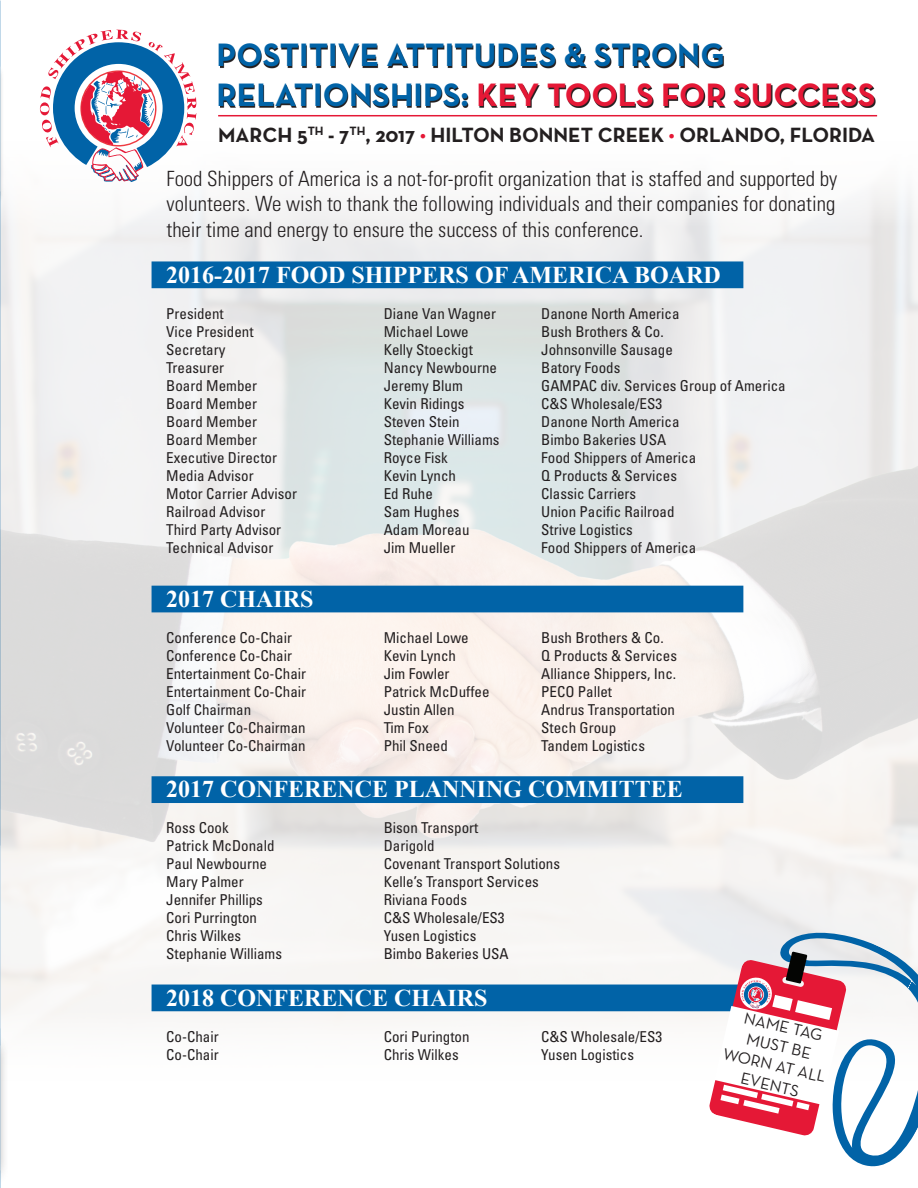
<style>
.page{position:relative;width:918px;height:1188px;background:#fff}
.page>*{position:absolute;margin:0;border:0;box-sizing:border-box;transform-origin:0 0}
.t1{font:700 33px/39.6px "Neutra Text";color:#0163a7}
.t2{font:700 24px "Times New Roman";color:#fff}
.t3{font:300 condensed 21px/25.2px "Univers";color:#231f20;text-align:justify}
.t4{font:700 21px "Neutra Text";color:#231f20}
.t5{font:16.5px/19.8px "Neutra Text";color:#231f20;text-align:center}
.t6{font:condensed 15px "Univers";color:#231f20}
.t7{font:600 12.9px/15.1px "Neutra Text";color:#040503;text-align:center}
.s1{color:#e51836}
</style>
<div class="page">
<div style="left:0;top:1032px;width:9px;height:156px;background:#231f20;opacity:.75"></div>
<div style="left:0;top:63px;width:5px;height:142px;background:#f7f7f7"></div>
<div style="left:152px;top:776px;width:591px;height:27px;background:#0163a7;border:2px solid #0163a7"></div>
<div style="left:152px;top:985px;width:591px;height:26px;background:#0163a7"></div>
<div style="left:152px;top:586px;width:591px;height:26px;background:#0163a7"></div>
<div style="left:152px;top:261px;width:591px;height:27px;background:#0163a7;border:2px solid #0163a7"></div>
<svg style="left:220px;top:45px;width:656px;height:63px"></svg>
<svg style="left:40px;top:30px;width:156px;height:152px"></svg>
<hr style="left:218px;top:115px;width:659px;height:1px;background:#e51836">
<svg style="left:709px;top:929px;width:209px;height:238px"></svg>
<h1 class="t1" style="left:217px;top:34px;width:661px">POSTITIVE ATTITUDES &amp; STRONG<br>RELATIONSHIPS: <span class="s1">KEY TOOLS FOR SUCCESS</span></h1>
<h3 class="t4" style="left:218px;top:122px;width:659px">MARCH 5<sup>TH</sup> - 7<sup>TH</sup>, 2017 <span class="s1">•</span> HILTON BONNET CREEK <span class="s1">•</span> ORLANDO, FLORIDA</h3>
<p class="t3" style="left:166px;top:166px;width:672px">Food Shippers of America is a not-for-profit organization that is staffed and supported by volunteers. We wish to thank the following individuals and their companies for donating their time and energy to ensure the success of this conference.</p>
<h2 class="t2" style="left:166px;top:258px;width:556px">2016-2017 FOOD SHIPPERS OF AMERICA BOARD</h2>
<p class="t6" style="left:166px;top:304px;width:59px">President</p>
<p class="t6" style="left:384px;top:304px;width:114px">Diane Van Wagner</p>
<p class="t6" style="left:541px;top:304px;width:140px">Danone North America</p>
<p class="t6" style="left:166px;top:322px;width:89px">Vice President</p>
<p class="t6" style="left:384px;top:322px;width:86px">Michael Lowe</p>
<p class="t6" style="left:541px;top:322px;width:124px">Bush Brothers &amp; Co.</p>
<p class="t6" style="left:166px;top:340px;width:61px">Secretary</p>
<p class="t6" style="left:384px;top:340px;width:91px">Kelly Stoeckigt</p>
<p class="t6" style="left:541px;top:340px;width:133px">Johnsonville Sausage</p>
<p class="t6" style="left:166px;top:358px;width:59px">Treasurer</p>
<p class="t6" style="left:384px;top:358px;width:115px">Nancy Newbourne</p>
<p class="t6" style="left:541px;top:358px;width:81px">Batory Foods</p>
<p class="t6" style="left:166px;top:376px;width:92px">Board Member</p>
<p class="t6" style="left:384px;top:376px;width:81px">Jeremy Blum</p>
<p class="t6" style="left:541px;top:376px;width:246px">GAMPAC div. Services Group of America</p>
<p class="t6" style="left:166px;top:394px;width:92px">Board Member</p>
<p class="t6" style="left:384px;top:394px;width:82px">Kevin Ridings</p>
<p class="t6" style="left:541px;top:394px;width:122px">C&amp;S Wholesale/ES3</p>
<p class="t6" style="left:166px;top:412px;width:92px">Board Member</p>
<p class="t6" style="left:384px;top:412px;width:77px">Steven Stein</p>
<p class="t6" style="left:541px;top:412px;width:140px">Danone North America</p>
<p class="t6" style="left:166px;top:430px;width:92px">Board Member</p>
<p class="t6" style="left:384px;top:430px;width:117px">Stephanie Williams</p>
<p class="t6" style="left:541px;top:430px;width:126px">Bimbo Bakeries USA</p>
<p class="t6" style="left:166px;top:448px;width:112px">Executive Director</p>
<p class="t6" style="left:384px;top:448px;width:66px">Royce Fisk</p>
<p class="t6" style="left:541px;top:448px;width:156px">Food Shippers of America</p>
<p class="t6" style="left:166px;top:466px;width:89px">Media Advisor</p>
<p class="t6" style="left:384px;top:466px;width:74px">Kevin Lynch</p>
<p class="t6" style="left:541px;top:466px;width:137px">Q Products &amp; Services</p>
<p class="t6" style="left:166px;top:484px;width:132px">Motor Carrier Advisor</p>
<p class="t6" style="left:384px;top:484px;width:51px">Ed Ruhe</p>
<p class="t6" style="left:541px;top:484px;width:96px">Classic Carriers</p>
<p class="t6" style="left:166px;top:502px;width:101px">Railroad Advisor</p>
<p class="t6" style="left:384px;top:502px;width:77px">Sam Hughes</p>
<p class="t6" style="left:541px;top:502px;width:135px">Union Pacific Railroad</p>
<p class="t6" style="left:166px;top:520px;width:116px">Third Party Advisor</p>
<p class="t6" style="left:384px;top:520px;width:87px">Adam Moreau</p>
<p class="t6" style="left:541px;top:520px;width:93px">Strive Logistics</p>
<p class="t6" style="left:166px;top:538px;width:109px">Technical Advisor</p>
<p class="t6" style="left:384px;top:538px;width:73px">Jim Mueller</p>
<p class="t6" style="left:541px;top:538px;width:156px">Food Shippers of America</p>
<h2 class="t2" style="left:166px;top:582px;width:149px">2017 CHAIRS</h2>
<p class="t6" style="left:166px;top:628px;width:127px">Conference Co-Chair</p>
<p class="t6" style="left:384px;top:628px;width:86px">Michael Lowe</p>
<p class="t6" style="left:541px;top:628px;width:124px">Bush Brothers &amp; Co.</p>
<p class="t6" style="left:166px;top:646px;width:127px">Conference Co-Chair</p>
<p class="t6" style="left:384px;top:646px;width:74px">Kevin Lynch</p>
<p class="t6" style="left:541px;top:646px;width:137px">Q Products &amp; Services</p>
<p class="t6" style="left:166px;top:664px;width:141px">Entertainment Co-Chair</p>
<p class="t6" style="left:384px;top:664px;width:67px">Jim Fowler</p>
<p class="t6" style="left:541px;top:664px;width:136px">Alliance Shippers, Inc.</p>
<p class="t6" style="left:166px;top:682px;width:141px">Entertainment Co-Chair</p>
<p class="t6" style="left:384px;top:682px;width:107px">Patrick McDuffee</p>
<p class="t6" style="left:541px;top:682px;width:72px">PECO Pallet</p>
<p class="t6" style="left:166px;top:700px;width:86px">Golf Chairman</p>
<p class="t6" style="left:384px;top:700px;width:72px">Justin Allen</p>
<p class="t6" style="left:541px;top:700px;width:135px">Andrus Transportation</p>
<p class="t6" style="left:166px;top:718px;width:141px">Volunteer Co-Chairman</p>
<p class="t6" style="left:384px;top:718px;width:46px">Tim Fox</p>
<p class="t6" style="left:541px;top:718px;width:76px">Stech Group</p>
<p class="t6" style="left:166px;top:736px;width:141px">Volunteer Co-Chairman</p>
<p class="t6" style="left:384px;top:736px;width:66px">Phil Sneed</p>
<p class="t6" style="left:541px;top:736px;width:105px">Tandem Logistics</p>
<h2 class="t2" style="left:166px;top:773px;width:518px">2017 CONFERENCE PLANNING COMMITTEE</h2>
<p class="t6" style="left:166px;top:819px;width:64px">Ross Cook</p>
<p class="t6" style="left:384px;top:819px;width:96px">Bison Transport</p>
<p class="t6" style="left:166px;top:837px;width:110px">Patrick McDonald</p>
<p class="t6" style="left:384px;top:837px;width:52px">Darigold</p>
<p class="t6" style="left:166px;top:855px;width:102px">Paul Newbourne</p>
<p class="t6" style="left:384px;top:855px;width:178px">Covenant Transport Solutions</p>
<p class="t6" style="left:166px;top:873px;width:79px">Mary Palmer</p>
<p class="t6" style="left:384px;top:873px;width:157px">Kelle’s Transport Services</p>
<p class="t6" style="left:166px;top:891px;width:98px">Jennifer Phillips</p>
<p class="t6" style="left:384px;top:891px;width:85px">Riviana Foods</p>
<p class="t6" style="left:166px;top:909px;width:92px">Cori Purrington</p>
<p class="t6" style="left:384px;top:909px;width:122px">C&amp;S Wholesale/ES3</p>
<p class="t6" style="left:166px;top:927px;width:76px">Chris Wilkes</p>
<p class="t6" style="left:384px;top:927px;width:94px">Yusen Logistics</p>
<p class="t6" style="left:166px;top:945px;width:117px">Stephanie Williams</p>
<p class="t6" style="left:384px;top:945px;width:126px">Bimbo Bakeries USA</p>
<h2 class="t2" style="left:166px;top:982px;width:323px">2018 CONFERENCE CHAIRS</h2>
<p class="t6" style="left:166px;top:1027px;width:54px">Co-Chair</p>
<p class="t6" style="left:384px;top:1027px;width:87px">Cori Purington</p>
<p class="t6" style="left:541px;top:1027px;width:122px">C&amp;S Wholesale/ES3</p>
<p class="t6" style="left:166px;top:1045px;width:54px">Co-Chair</p>
<p class="t6" style="left:384px;top:1045px;width:76px">Chris Wilkes</p>
<p class="t6" style="left:541px;top:1045px;width:94px">Yusen Logistics</p>
<p class="t5" style="left:735px;top:1005px;width:106px;rotate:13deg">NAME TAG<br>MUST BE<br>WORN AT ALL<br>EVENTS</p>
<p class="t7" style="left:737px;top:1014px;width:95px;rotate:13deg">NAME TAG<br>MUST BE WORN<br>AT ALL EVENTS</p>
</div>
